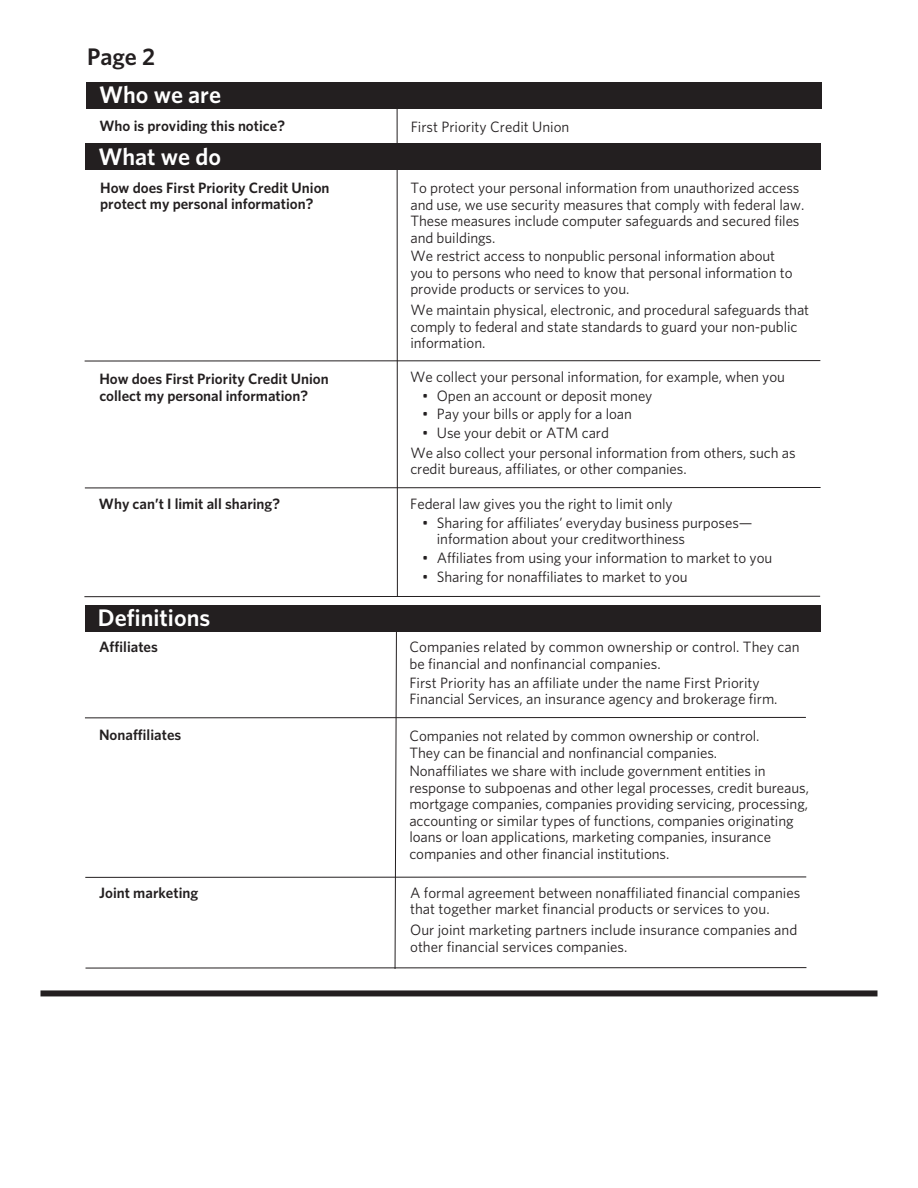
<style>
.page{position:relative;width:918px;height:1188px;background:#fff}
.page>*{position:absolute;margin:0;border:0;box-sizing:border-box;transform-origin:0 0}
.t1{font:600 24px "Whitney";color:#fff}
.t2{font:600 24px "Whitney";color:#231f20}
.t3{font:15px/16.5px "Whitney";letter-spacing:-.005em;color:#231f20}
.t4{font:600 15px/16.5px "Whitney";color:#231f20}
</style>
<div class="page">
<svg style="left:394px;top:632px;width:3px;height:337px"></svg>
<hr style="left:85px;top:717px;width:721px;height:1px;background:#231f20">
<hr style="left:85px;top:877px;width:721px;height:1px;background:#231f20">
<hr style="left:86px;top:967px;width:720px;height:1px;background:#231f20">
<div style="left:86px;top:83px;width:736px;height:26px;background:#231f20"></div>
<hr style="left:85px;top:360px;width:735px;height:1px;background:#231f20">
<div style="left:85px;top:143px;width:736px;height:26px;background:#231f20"></div>
<hr style="left:397px;top:83px;width:1px;height:513px;background:#231f20">
<hr style="left:85px;top:487px;width:736px;height:1px;background:#231f20">
<div style="left:40px;top:990px;width:838px;height:6px;background:#231f20"></div>
<hr style="left:84px;top:596px;width:736px;height:1px;background:#231f20">
<div style="left:85px;top:605px;width:736px;height:27px;background:#231f20"></div>
<h1 class="t2" style="left:87px;top:42px;width:70px">Page 2</h1>
<h1 class="t1" style="left:99px;top:80px;width:124px">Who we are</h1>
<p class="t4" style="left:100px;top:117px;width:187px">Who is providing this notice?</p>
<p class="t3" style="left:411px;top:118px;width:160px">First Priority Credit Union</p>
<h1 class="t1" style="left:98px;top:142px;width:124px">What we do</h1>
<p class="t4" style="left:100px;top:179px;width:231px">How does First Priority Credit Union protect my personal information?</p>
<p class="t4" style="left:99px;top:370px;width:231px">How does First Priority Credit Union collect my personal information?</p>
<p class="t3" style="left:410px;top:179px;width:395px">To protect your personal information from unauthorized access and use, we use security measures that comply with federal law.<br>These measures include computer safeguards and secured files and buildings.</p>
<p class="t3" style="left:410px;top:247px;width:384px">We restrict access to nonpublic personal information about you to persons who need to know that personal information to provide products or services to you.</p>
<p class="t3" style="left:410px;top:301px;width:400px">We maintain physical, electronic, and procedural safeguards that comply to federal and state standards to guard your non-public information.</p>
<p class="t3" style="left:410px;top:368px;width:376px">We collect your personal information, for example, when you</p>
<p class="t3" style="left:422px;top:387px;width:232px">• Open an account or deposit money</p>
<p class="t3" style="left:422px;top:406px;width:211px">• Pay your bills or apply for a loan</p>
<p class="t3" style="left:410px;top:423px;width:387px;line-height:19.8px;text-indent:12px">• Use your debit or ATM card<br>We also collect your personal information from others, such as</p>
<p class="t3" style="left:410px;top:460px;width:278px">credit bureaus, affiliates, or other companies.</p>
<p class="t4" style="left:99px;top:495px;width:183px">Why can’t I limit all sharing?</p>
<p class="t3" style="left:410px;top:495px;width:264px">Federal law gives you the right to limit only</p>
<p class="t3" style="left:437px;top:514px;width:317px;text-indent:-15px">• Sharing for affiliates’ everyday business purposes— information about your creditworthiness</p>
<p class="t3" style="left:422px;top:549px;width:352px">• Affiliates from using your information to market to you</p>
<p class="t3" style="left:422px;top:568px;width:267px">• Sharing for nonaffiliates to market to you</p>
<h1 class="t1" style="left:98px;top:603px;width:114px">Definitions</h1>
<p class="t4" style="left:99px;top:638px;width:60px">Affiliates</p>
<p class="t3" style="left:409px;top:639px;width:392px">Companies related by common ownership or control. They can be financial and nonfinancial companies.</p>
<p class="t3" style="left:409px;top:674px;width:370px">First Priority has an affiliate under the name First Priority<br>Financial Services, an insurance agency and brokerage firm.</p>
<p class="t4" style="left:99px;top:726px;width:84px">Nonaffiliates</p>
<p class="t3" style="left:409px;top:727px;width:352px">Companies not related by common ownership or control.<br>They can be financial and nonfinancial companies.</p>
<p class="t3" style="left:409px;top:762px;width:401px">Nonaffiliates we share with include government entities in response to subpoenas and other legal processes, credit bureaus, mortgage companies, companies providing servicing, processing, accounting or similar types of functions, companies originating loans or loan applications, marketing companies, insurance companies and other financial institutions.</p>
<p class="t4" style="left:99px;top:884px;width:101px">Joint marketing</p>
<p class="t3" style="left:410px;top:884px;width:392px">A formal agreement between nonaffiliated financial companies that together market financial products or services to you.</p>
<p class="t3" style="left:410px;top:921px;width:389px">Our joint marketing partners include insurance companies and other financial services companies.</p>
</div>
